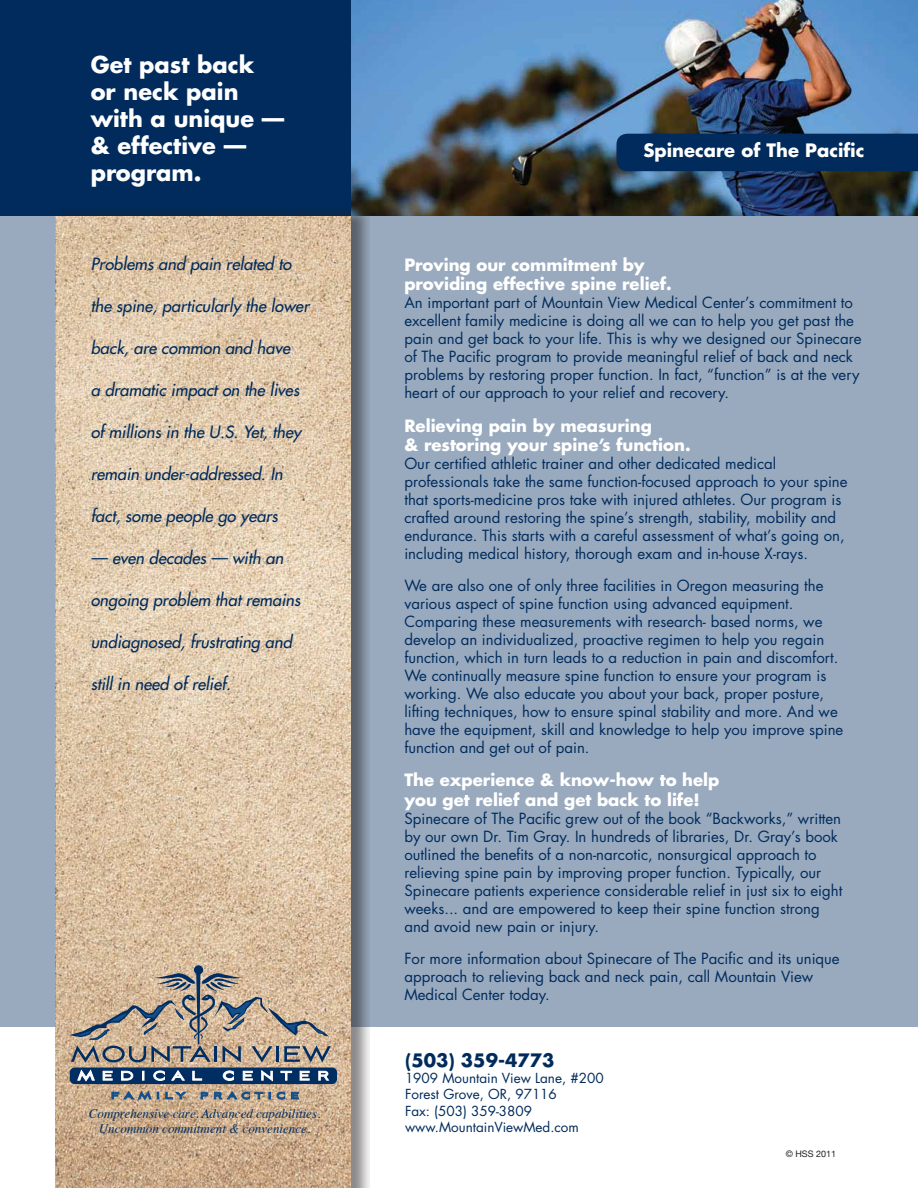
<style>
.page{position:relative;width:918px;height:1188px;background:#fff}
.page>*{position:absolute;margin:0;border:0;box-sizing:border-box;transform-origin:0 0}
.t1{font:700 22.5px/27px "Futura";color:#fff}
.t2{font:700 18px "Futura";color:#fff}
.t3{font:700 18px "Futura";color:#002b5c}
.t4{font:italic 16.5px "Futura";color:#002b5c}
.t5{font:700 16.5px/19.8px "Futura";color:#fff}
.t6{font:15px/18px "Futura";color:#002b5c}
.t7{font:13.5px/16.2px "Futura";color:#002b5c}
.t8{font:italic 13.05px/15.6px "Times";color:#002d62;text-align:center}
.t9{font:9px "Helvetica Neue";color:#231f20}
</style>
<div class="page">
<img style="left:350px;top:0;width:568px;height:216px">
<div style="left:617px;top:134px;width:301px;height:37px;background:#002b5c"></div>
<div style="left:0;top:0;width:350px;height:216px;background:#002b5c"></div>
<div style="left:0;top:216px;width:918px;height:810px;background:#99aabe"></div>
<svg style="left:65px;top:208px;width:304px;height:980px"></svg>
<img style="left:56px;top:216px;width:294px;height:972px">
<div style="left:70px;top:1068px;width:267px;height:16px;background:#002d62;border-radius:5px"></div>
<svg style="left:78px;top:1070px;width:17px;height:11px"></svg>
<svg style="left:103px;top:1071px;width:9px;height:9px"></svg>
<svg style="left:121px;top:1071px;width:12px;height:9px"></svg>
<svg style="left:142px;top:1071px;width:2px;height:9px"></svg>
<svg style="left:154px;top:1071px;width:11px;height:10px"></svg>
<svg style="left:171px;top:1070px;width:14px;height:10px"></svg>
<svg style="left:193px;top:1071px;width:9px;height:9px"></svg>
<svg style="left:223px;top:1071px;width:11px;height:10px"></svg>
<svg style="left:243px;top:1071px;width:9px;height:9px"></svg>
<svg style="left:262px;top:1070px;width:11px;height:11px"></svg>
<svg style="left:281px;top:1071px;width:11px;height:9px"></svg>
<svg style="left:300px;top:1071px;width:9px;height:9px"></svg>
<svg style="left:319px;top:1071px;width:10px;height:9px"></svg>
<div style="left:194px;top:965px;width:9px;height:9px;background:#002d62;border-radius:50%"></div>
<svg style="left:69px;top:973px;width:262px;height:90px;background:#b3a391"></svg>
<svg style="left:112px;top:1092px;width:39px;height:8px"></svg>
<svg style="left:157px;top:1092px;width:2px;height:7px"></svg>
<svg style="left:166px;top:1092px;width:20px;height:7px"></svg>
<svg style="left:201px;top:1092px;width:7px;height:7px"></svg>
<svg style="left:214px;top:1092px;width:49px;height:7px"></svg>
<svg style="left:277px;top:1092px;width:8px;height:7px"></svg>
<svg style="left:291px;top:1092px;width:7px;height:7px"></svg>
<h1 class="t1" style="left:91px;top:51px;width:195px">Get past back or neck pain with a unique — &amp; effective — program.</h1>
<p class="t4" style="left:91px;top:254px;width:202px">Problems and pain related to</p>
<p class="t4" style="left:91px;top:296px;width:220px">the spine, particularly the lower</p>
<p class="t4" style="left:91px;top:338px;width:201px">back, are common and have</p>
<p class="t4" style="left:91px;top:379px;width:210px">a dramatic impact on the lives</p>
<p class="t4" style="left:91px;top:421px;width:212px">of millions in the U.S. Yet, they</p>
<p class="t4" style="left:91px;top:463px;width:194px">remain under-addressed. In</p>
<p class="t4" style="left:91px;top:505px;width:189px">fact, some people go years</p>
<p class="t4" style="left:91px;top:547px;width:194px">— even decades — with an</p>
<p class="t4" style="left:91px;top:589px;width:211px">ongoing problem that remains</p>
<p class="t4" style="left:91px;top:631px;width:203px">undiagnosed, frustrating and</p>
<p class="t4" style="left:91px;top:673px;width:142px">still in need of relief.</p>
<p class="t8" style="left:89px;top:1105px;width:233px">Comprehensive care. Advanced capabilities.<br>Uncommon commitment &amp; convenience.</p>
<p class="t2" style="left:644px;top:138px;width:222px">Spinecare of The Pacific</p>
<p class="t5" style="left:404px;top:254px;width:269px">Proving our commitment by providing effective spine relief.</p>
<p class="t6" style="left:404px;top:294px;width:459px">An important part of Mountain View Medical Center’s commitment to excellent family medicine is doing all we can to help you get past the pain and get back to your life. This is why we designed our Spinecare of The Pacific program to provide meaningful relief of back and neck problems by restoring proper function. In fact, “function” is at the very heart of our approach to your relief and recovery.</p>
<p class="t5" style="left:404px;top:415px;width:288px">Relieving pain by measuring<br>&amp; restoring your spine’s function.</p>
<p class="t6" style="left:404px;top:455px;width:445px">Our certified athletic trainer and other dedicated medical professionals take the same function-focused approach to your spine that sports-medicine pros take with injured athletes. Our program is crafted around restoring the spine’s strength, stability, mobility and endurance. This starts with a careful assessment of what’s going on, including medical history, thorough exam and in-house X-rays.</p>
<p class="t6" style="left:404px;top:576px;width:441px">We are also one of only three facilities in Oregon measuring the various aspect of spine function using advanced equipment.<br>Comparing these measurements with research- based norms, we develop an individualized, proactive regimen to help you regain function, which in turn leads to a reduction in pain and discomfort.<br>We continually measure spine function to ensure your program is working. We also educate you about your back, proper posture, lifting techniques, how to ensure spinal stability and more. And we have the equipment, skill and knowledge to help you improve spine function and get out of pain.</p>
<p class="t5" style="left:404px;top:770px;width:317px">The experience &amp; know-how to help you get relief and get back to life!</p>
<p class="t6" style="left:404px;top:809px;width:440px">Spinecare of The Pacific grew out of the book “Backworks,” written by our own Dr. Tim Gray. In hundreds of libraries, Dr. Gray’s book outlined the benefits of a non-narcotic, nonsurgical approach to relieving spine pain by improving proper function. Typically, our Spinecare patients experience considerable relief in just six to eight weeks... and are empowered to keep their spine function strong and avoid new pain or injury.</p>
<p class="t6" style="left:404px;top:949px;width:437px">For more information about Spinecare of The Pacific and its unique approach to relieving back and neck pain, call Mountain View<br>Medical Center today.</p>
<p class="t3" style="left:405px;top:1048px;width:151px">(503) 359-4773</p>
<p class="t7" style="left:405px;top:1070px;width:200px">1909 Mountain View Lane, #200<br>Forest Grove, OR, 97116<br>Fax: (503) 359-3809 www.MountainViewMed.com</p>
<p class="t9" style="left:786px;top:1149px;width:52px">© HSS 2011</p>
</div>
